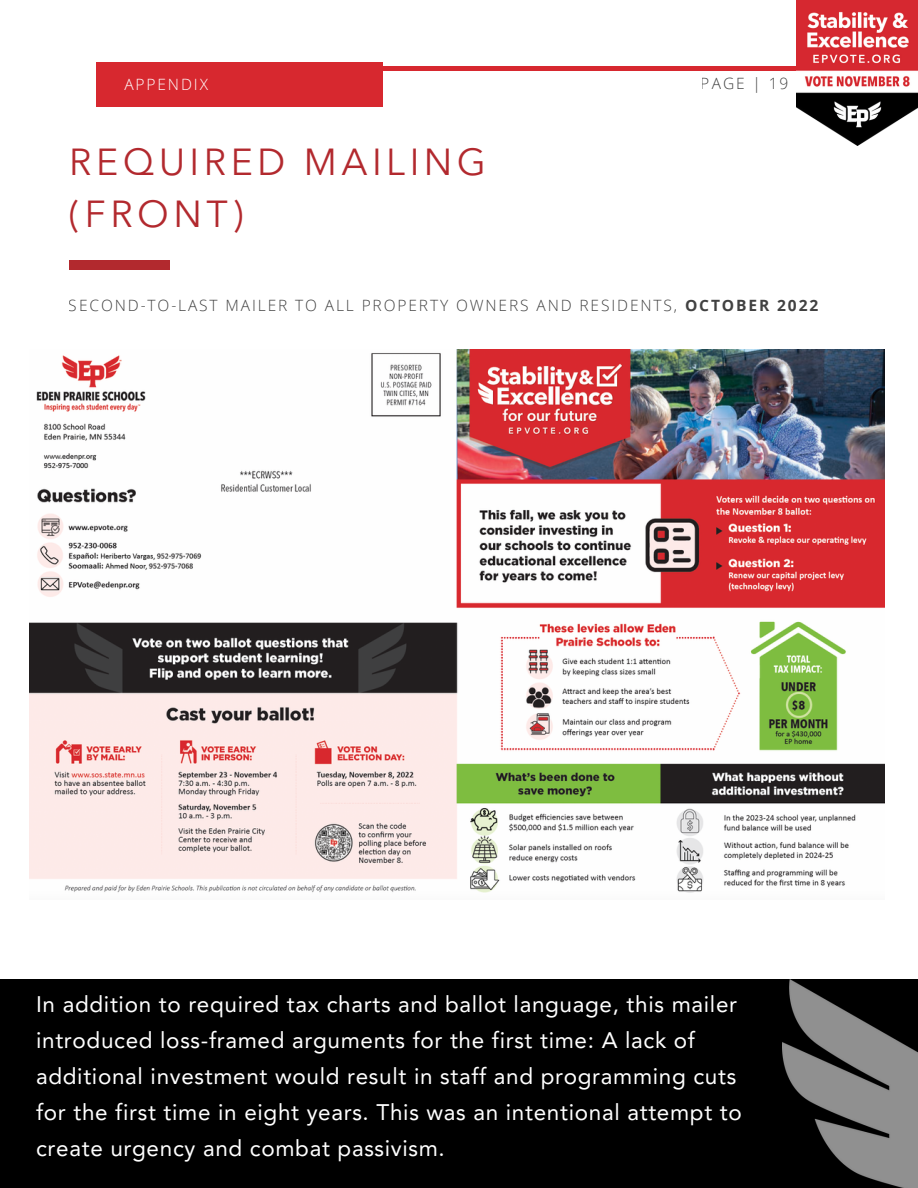
<style>
.page{position:relative;width:918px;height:1188px;background:#fff}
.page>*{position:absolute;margin:0;border:0;box-sizing:border-box;transform-origin:0 0}
.t1{font:37.35px/51.8px "Avenir Next LT Pro";letter-spacing:.12em;color:#b2292e}
.t2{font:22.5px/36px "Avenir LT Pro";letter-spacing:.03em;color:#fff}
.t3{font:300 15.6px "Open Sans";letter-spacing:.12em;color:#000}
.t4{font:300 15.6px "Open Sans";letter-spacing:.12em;color:#fff}
.s1{font-weight:700}
</style>
<div class="page">
<hr style="left:99px;top:67px;width:726px;height:3px;background:#d7282f">
<div style="left:96px;top:62px;width:287px;height:44px;background:#d7282f"></div>
<img style="left:797px;top:0;width:121px;height:145px">
<div style="left:69px;top:261px;width:100px;height:9px;background:#b2292e"></div>
<img style="left:29px;top:350px;width:855px;height:543px">
<div style="left:0;top:979px;width:918px;height:209px;background:#000"></div>
<img style="left:782px;top:979px;width:136px;height:209px">
<p class="t4" style="left:124px;top:73px;width:85px">APPENDIX</p>
<p class="t3" style="left:701px;top:73px;width:89px">PAGE | 19</p>
<h1 class="t1" style="left:69px;top:140px;width:418px">REQUIRED MAILING (FRONT)</h1>
<p class="t3" style="left:69px;top:295px;width:751px">SECOND-TO-LAST MAILER TO ALL PROPERTY OWNERS AND RESIDENTS, <span class="s1">OCTOBER 2022</span></p>
<p class="t2" style="left:36px;top:988px;width:707px">In addition to required tax charts and ballot language, this mailer introduced loss-framed arguments for the first time: A lack of additional investment would result in staff and programming cuts for the first time in eight years. This was an intentional attempt to create urgency and combat passivism.</p>
</div>
